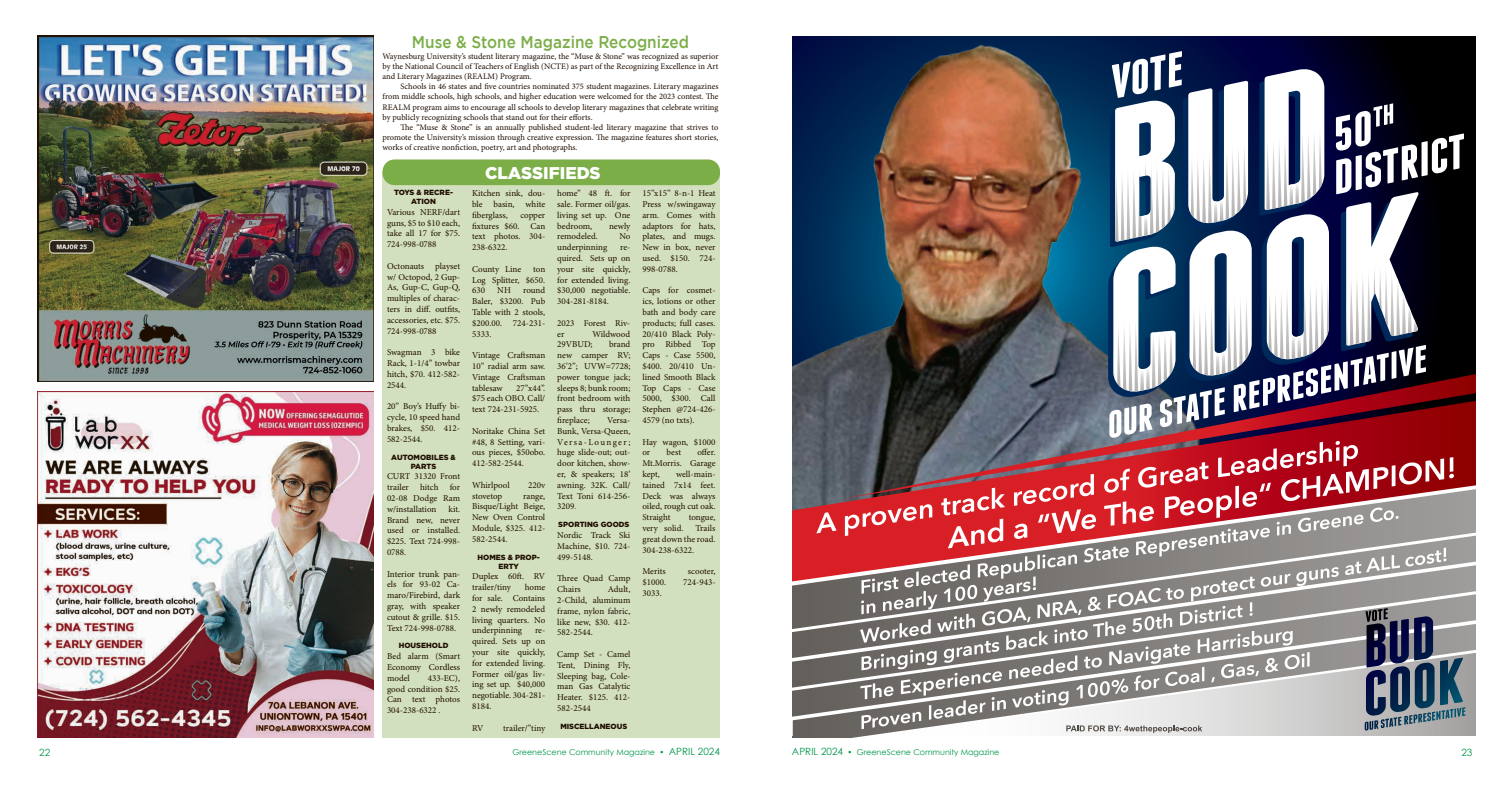
<style>
.page{position:relative;width:1512px;height:792px;background:#fff}
.page>*{position:absolute;margin:0;border:0;box-sizing:border-box;transform-origin:0 0}
.t1{font:500 17px "Gotham";color:#7cae48;scale:.9 1}
.t2{font:900 17px "Gotham";color:#fff}
.t3{font:10px "Century Gothic";color:#00964a}
.t4{font:9px/10.8px "Minion Pro";color:#1f0e00;text-align:justify}
.t5{font:8.5px/10.2px "Minion Pro";color:#1f0e00;text-align:justify}
.t6{font:8px "Century Gothic";color:#00964a}
.t7{font:900 7.5px/9px "Gotham";color:#1f0e00;text-align:center}
.s1{font-size:7.5px}
.s2{font-size:10px}
</style>
<div class="page">
<img style="left:792px;top:36px;width:416px;height:702px">
<svg style="left:792px;top:401px;width:49px;height:84px;background:#575e67"></svg>
<svg style="left:792px;top:489px;width:684px;height:47px;background:#a35157"></svg>
<svg style="left:792px;top:536px;width:684px;height:29px;background:#cf383d"></svg>
<svg style="left:792px;top:565px;width:684px;height:29px;background:#ac6869"></svg>
<svg style="left:792px;top:594px;width:684px;height:123px;background:#736f6c"></svg>
<svg style="left:793px;top:624px;width:683px;height:114px"></svg>
<svg style="left:841px;top:374px;width:635px;height:125px;background:#7b2528"></svg>
<svg style="left:816px;top:512px;width:21px;height:21px"></svg>
<img style="left:845px;top:51px;width:619px;height:682px">
<div style="left:383px;top:171px;width:337px;height:567px;background:#d3e0bf"></div>
<div style="left:383px;top:159px;width:337px;height:26px;background:#7cae48;border-radius:12px"></div>
<img style="left:38px;top:36px;width:336px;height:346px">
<img style="left:38px;top:392px;width:336px;height:346px">
<h1 class="t1" style="left:412px;top:33px;width:309px">Muse &amp; Stone Magazine Recognized</h1>
<p class="t5" style="left:383px;top:51px;width:338px">Waynesburg University’s student literary magazine, the “Muse &amp; Stone” was recognized as superior by the National Council of Teachers of English (NCTE) as part of the Recognizing Excellence in Art and Literary Magazines (REALM) Program.</p>
<p class="t5" style="left:383px;top:81px;width:338px;text-indent:18px">Schools in 46 states and five countries nominated 375 student magazines. Literary magazines from middle schools, high schools, and higher education were welcomed for the 2023 contest. The REALM program aims to encourage all schools to develop literary magazines that celebrate writing by publicly recognizing schools that stand out for their efforts.</p>
<p class="t5" style="left:383px;top:122px;width:338px;text-indent:18px">The “Muse &amp; Stone” is an annually published student-led literary magazine that strives to promote the University’s mission through creative expression. The magazine features short stories, works of creative nonfiction, poetry, art and photographs.</p>
<p class="t7" style="left:394px;top:188px;width:60px">TOYS &amp; RECRE-<br>ATION</p>
<p class="t4" style="left:387px;top:207px;width:75px">Various NERF/dart guns, $5 to $10 each, take all 17 for $75.<br>724-998-0788</p>
<p class="t4" style="left:387px;top:261px;width:75px">Octonauts playset w/ Octopod, 2 Gup-As, Gup-C, Gup-Q, multiples of charac&shy;ters in diff. outfits, accessories, etc. $75.<br>724-998-0788</p>
<p class="t4" style="left:387px;top:347px;width:75px">Swagman 3 bike Rack, 1-1/4” towbar hitch, $70. 412-582- 2544.</p>
<p class="t4" style="left:387px;top:401px;width:75px">20” Boy’s Huffy bi&shy;cycle, 10 speed hand brakes, $50. 412- 582-2544.</p>
<p class="t7" style="left:391px;top:452px;width:66px">AUTOMOBILES &amp;<br>PARTS</p>
<p class="t4" style="left:387px;top:471px;width:75px">CURT 31320 Front trailer hitch for 02-08 Dodge Ram w/installation</p>
<p class="t4" style="left:387px;top:504px;width:75px;text-indent:62px">kit.<br>Brand new, never used or installed. $225. Text 724-998- 0788.</p>
<p class="t4" style="left:387px;top:568px;width:75px">Interior trunk pan&shy;els for 93-02 Ca&shy;maro/Firebird, dark gray, with speaker cutout &amp; grille. $15.<br>Text 724-998-0788.</p>
<p class="t7" style="left:399px;top:641px;width:51px">HOUSEHOLD</p>
<p class="t4" style="left:387px;top:651px;width:75px">Bed alarm (Smart Economy Cordless model</p>
<p class="t4" style="left:387px;top:673px;width:75px;text-indent:41px">433-EC), good condition $25.<br>Can text photos 304-238-6322 .</p>
<h1 class="t2" style="left:485px;top:163px;width:117px">CLASSIFIEDS</h1>
<p class="t4" style="left:472px;top:188px;width:75px">Kitchen sink, dou&shy;ble basin, white fiberglass,</p>
<p class="t4" style="left:472px;top:210px;width:75px;text-indent:48px">copper fixtures $60. Can text photos. 304- 238-6322.</p>
<p class="t4" style="left:472px;top:264px;width:51px">County Line</p>
<p class="t4" style="left:472px;top:264px;width:75px;text-indent:61px">ton Log Splitter, $650.<br>630</p>
<p class="t4" style="left:472px;top:285px;width:75px;text-indent:51px">round Baler, $3200. Pub Table with 2 stools, $200.00. 724-231- 5333.</p>
<p class="t4" style="left:472px;top:350px;width:75px">Vintage Craftsman 10” radial arm saw.<br>Vintage Craftsman tablesaw</p>
<p class="t4" style="left:497px;top:285px;width:15px">NH</p>
<p class="t4" style="left:472px;top:382px;width:75px;text-indent:44px">27”x44”. $75 each OBO. Call/ text 724-231-5925.</p>
<p class="t4" style="left:472px;top:426px;width:75px">Noritake China Set #48, 8 Setting, vari&shy;ous pieces, $50obo.<br>412-582-2544.</p>
<p class="t4" style="left:472px;top:480px;width:39px">Whirlpool</p>
<p class="t4" style="left:528px;top:480px;width:19px">220v</p>
<p class="t4" style="left:472px;top:490px;width:32px">stovetop</p>
<p class="t4" style="left:472px;top:490px;width:75px;text-indent:51px">range, Bisque/Light Beige, New Oven Control Module, $325. 412- 582-2544.</p>
<p class="t7" style="left:478px;top:552px;width:64px">HOMES &amp; PROP-<br>ERTY</p>
<p class="t4" style="left:472px;top:571px;width:75px">Duplex 60ft. RV trailer/tiny</p>
<p class="t4" style="left:472px;top:582px;width:75px;text-indent:53px">home for sale. Contains 2 newly remodeled living quarters. No underpinning</p>
<p class="t4" style="left:472px;top:625px;width:75px;text-indent:63px">re&shy;quired. Sets up on your site quickly, for extended living.<br>Former oil/gas liv&shy;ing set up. $40,000 negotiable. 304-281- 8184.</p>
<p class="t4" style="left:472px;top:722px;width:13px">RV</p>
<p class="t4" style="left:503px;top:722px;width:44px">trailer/”tiny</p>
<p class="t4" style="left:557px;top:188px;width:75px">home” 48 ft. for sale. Former oil/gas. living set up. One bedroom,</p>
<p class="t4" style="left:609px;top:220px;width:23px">newly</p>
<p class="t4" style="left:557px;top:231px;width:42px">remodeled.</p>
<p class="t4" style="left:619px;top:231px;width:13px">No</p>
<p class="t4" style="left:557px;top:242px;width:52px">underpinning</p>
<p class="t4" style="left:557px;top:242px;width:75px;text-indent:63px">re&shy;quired. Sets up on your site quickly, for extended living. $30,000 negotiable.<br>304-281-8184.</p>
<p class="t4" style="left:557px;top:318px;width:75px">2023 Forest Riv&shy;er</p>
<p class="t4" style="left:557px;top:328px;width:75px;text-indent:35px">Wildwood<br>29VBUD;</p>
<p class="t4" style="left:557px;top:339px;width:75px;text-indent:52px">brand new camper RV; 36’2”; UVW=7728; power tongue jack; sleeps 8; bunk room; front bedroom with pass thru storage; fireplace;</p>
<p class="t4" style="left:557px;top:415px;width:75px;text-indent:50px">Versa-Bunk, Versa-Queen, Versa-Lounger; huge slide-out; out&shy;door kitchen, show&shy;er, &amp; speakers; 18’ awning. 32K. Call/ Text Toni 614-256- 3209<span class="s1">.</span></p>
<p class="t7" style="left:558px;top:520px;width:73px">SPORTING GOODS</p>
<p class="t4" style="left:557px;top:530px;width:75px">Nordic Track Ski Machine, $10. 724- 499-5148.</p>
<p class="t4" style="left:557px;top:573px;width:75px">Three Quad Camp<br>Chairs</p>
<p class="t4" style="left:557px;top:584px;width:75px;text-indent:51px">Adult, 2-Child, aluminum frame, nylon fabric, like new, $30. 412- 582-2544.</p>
<p class="t4" style="left:557px;top:649px;width:75px">Camp Set - Camel Tent, Dining Fly, Sleeping bag, Cole&shy;man Gas Catalytic Heater. $125. 412- 582-2544</p>
<p class="t7" style="left:560px;top:721px;width:68px">MISCELLANEOUS</p>
<p class="t4" style="left:642px;top:188px;width:75px">15”x15” 8-n-1 Heat Press w/swingaway arm. Comes with adaptors for hats, plates, and mugs.<br>New in box, never used. $150. 724- 998-0788.</p>
<p class="t4" style="left:642px;top:285px;width:75px">Caps for cosmet&shy;ics, lotions or other bath and body care products; full cases.<br>20/410 Black Poly&shy;pro Ribbed Top Caps - Case 5500, $400. 20/410 Un&shy;lined Smooth Black Top Caps - Case 5000, $300. Call Stephen @724-426- 4579 (no txts).</p>
<p class="t4" style="left:642px;top:436px;width:75px">Hay wagon, $1000 or</p>
<p class="t4" style="left:642px;top:447px;width:75px;text-indent:55px">offer.<br>Mt.Morris. Garage kept,</p>
<p class="t4" style="left:667px;top:447px;width:16px">best</p>
<p class="t4" style="left:642px;top:469px;width:75px;text-indent:34px">well-main&shy;tained 7x14 feet.<br>Deck was always oiled, rough cut oak.<br>Straight</p>
<p class="t4" style="left:689px;top:512px;width:28px">tongue,</p>
<p class="t4" style="left:642px;top:523px;width:43px">very solid.</p>
<p class="t4" style="left:642px;top:523px;width:75px;text-indent:53px">Trails great down the road.<br>304-238-6322.</p>
<p class="t4" style="left:642px;top:566px;width:25px">Merits</p>
<p class="t4" style="left:688px;top:566px;width:29px">scooter,</p>
<p class="t4" style="left:642px;top:577px;width:25px">$1000.</p>
<p class="t4" style="left:683px;top:577px;width:34px">724-943-</p>
<p class="t4" style="left:642px;top:588px;width:21px">3033.</p>
<p class="t3" style="left:39px;top:746px;width:13px">22</p>
<p class="t6" style="left:513px;top:747px;width:209px">GreeneScene Community Magazine • <span class="s2">APRIL 2024</span></p>
<p class="t6" style="left:792px;top:747px;width:209px"><span class="s2">APRIL 2024</span> • GreeneScene Community Magazine</p>
<p class="t3" style="left:1461px;top:746px;width:13px">23</p>
</div>
